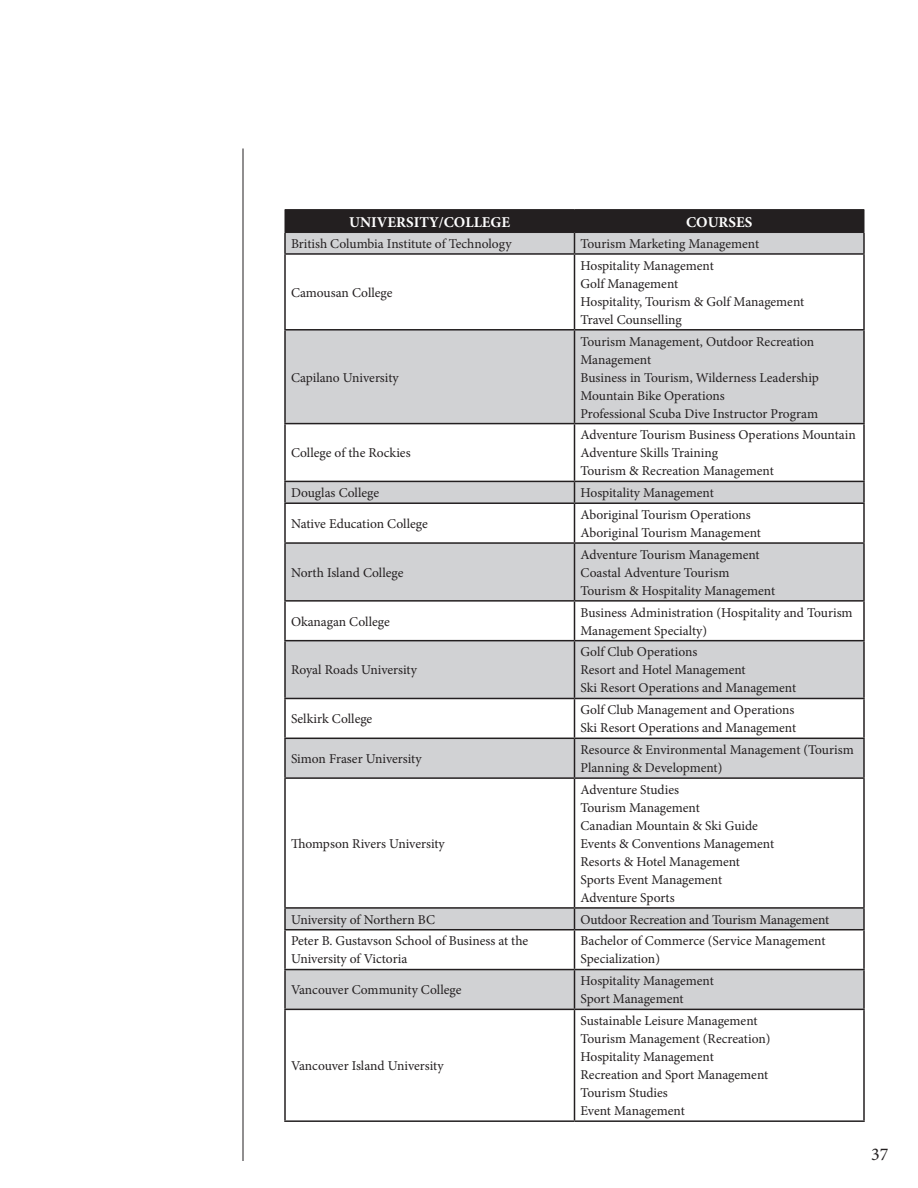
<style>
.page{position:relative;width:918px;height:1188px;background:#fff}
.page>*{position:absolute;margin:0;border:0;box-sizing:border-box;transform-origin:0 0}
.t1{font:18px "Minion Pro";color:#231f20}
.t2{font:700 15px "Minion Pro";color:#fff}
.t3{font:13.5px/18px "Minion Pro";letter-spacing:-.005em;color:#231f20}
</style>
<div class="page">
<hr style="left:243px;top:148px;width:1px;height:1013px;background:#231f20">
<svg style="left:286px;top:255px;width:577px;height:754px"></svg>
<hr style="left:285px;top:209px;width:289px;height:1px;background:#231f20">
<hr style="left:574px;top:209px;width:290px;height:1px;background:#231f20">
<hr style="left:284px;top:233px;width:2px;height:20px;background:#231f20">
<svg style="left:285px;top:210px;width:580px;height:43px;background:#737173"></svg>
<hr style="left:863px;top:233px;width:2px;height:20px;background:#231f20">
<hr style="left:284px;top:253px;width:290px;height:2px;background:#231f20">
<hr style="left:284px;top:255px;width:2px;height:74px;background:#231f20">
<hr style="left:574px;top:253px;width:291px;height:2px;background:#231f20">
<hr style="left:574px;top:255px;width:1px;height:74px;background:#231f20">
<hr style="left:863px;top:255px;width:2px;height:74px;background:#231f20">
<hr style="left:284px;top:329px;width:290px;height:2px;background:#231f20">
<hr style="left:284px;top:331px;width:2px;height:92px;background:#231f20">
<hr style="left:574px;top:329px;width:291px;height:2px;background:#231f20">
<hr style="left:574px;top:331px;width:1px;height:92px;background:#231f20">
<hr style="left:863px;top:331px;width:2px;height:92px;background:#231f20">
<hr style="left:284px;top:423px;width:290px;height:1px;background:#231f20">
<hr style="left:284px;top:424px;width:2px;height:57px;background:#231f20">
<hr style="left:574px;top:423px;width:291px;height:1px;background:#231f20">
<hr style="left:574px;top:424px;width:1px;height:57px;background:#231f20">
<hr style="left:863px;top:424px;width:2px;height:57px;background:#231f20">
<hr style="left:284px;top:481px;width:290px;height:1px;background:#231f20">
<hr style="left:284px;top:482px;width:2px;height:20px;background:#231f20">
<hr style="left:574px;top:481px;width:291px;height:1px;background:#231f20">
<svg style="left:574px;top:482px;width:1px;height:20px"></svg>
<hr style="left:863px;top:482px;width:2px;height:20px;background:#231f20">
<hr style="left:284px;top:502px;width:290px;height:2px;background:#231f20">
<hr style="left:284px;top:504px;width:2px;height:38px;background:#231f20">
<hr style="left:574px;top:502px;width:291px;height:2px;background:#231f20">
<hr style="left:574px;top:504px;width:1px;height:38px;background:#231f20">
<hr style="left:863px;top:504px;width:2px;height:38px;background:#231f20">
<hr style="left:284px;top:542px;width:290px;height:2px;background:#231f20">
<hr style="left:284px;top:544px;width:2px;height:56px;background:#231f20">
<hr style="left:574px;top:542px;width:291px;height:2px;background:#231f20">
<hr style="left:574px;top:544px;width:1px;height:56px;background:#231f20">
<hr style="left:863px;top:544px;width:2px;height:56px;background:#231f20">
<hr style="left:284px;top:600px;width:290px;height:2px;background:#231f20">
<hr style="left:284px;top:602px;width:2px;height:38px;background:#231f20">
<hr style="left:574px;top:600px;width:291px;height:2px;background:#231f20">
<hr style="left:574px;top:602px;width:1px;height:38px;background:#231f20">
<hr style="left:863px;top:602px;width:2px;height:38px;background:#231f20">
<hr style="left:284px;top:640px;width:290px;height:1px;background:#231f20">
<hr style="left:284px;top:641px;width:2px;height:57px;background:#231f20">
<hr style="left:574px;top:640px;width:291px;height:1px;background:#231f20">
<hr style="left:574px;top:641px;width:1px;height:57px;background:#231f20">
<hr style="left:863px;top:641px;width:2px;height:57px;background:#231f20">
<hr style="left:284px;top:698px;width:290px;height:1px;background:#231f20">
<hr style="left:284px;top:699px;width:2px;height:39px;background:#231f20">
<hr style="left:574px;top:698px;width:291px;height:1px;background:#231f20">
<hr style="left:574px;top:699px;width:1px;height:39px;background:#231f20">
<hr style="left:863px;top:699px;width:2px;height:39px;background:#231f20">
<hr style="left:284px;top:738px;width:290px;height:1px;background:#231f20">
<hr style="left:284px;top:739px;width:2px;height:38px;background:#231f20">
<hr style="left:574px;top:738px;width:291px;height:1px;background:#231f20">
<hr style="left:574px;top:739px;width:1px;height:38px;background:#231f20">
<hr style="left:863px;top:739px;width:2px;height:38px;background:#231f20">
<hr style="left:284px;top:777px;width:290px;height:2px;background:#231f20">
<hr style="left:284px;top:779px;width:2px;height:128px;background:#231f20">
<hr style="left:574px;top:777px;width:291px;height:2px;background:#231f20">
<hr style="left:574px;top:779px;width:1px;height:128px;background:#231f20">
<hr style="left:863px;top:779px;width:2px;height:128px;background:#231f20">
<hr style="left:284px;top:907px;width:290px;height:2px;background:#231f20">
<hr style="left:284px;top:909px;width:2px;height:20px;background:#231f20">
<hr style="left:574px;top:907px;width:291px;height:2px;background:#231f20">
<svg style="left:574px;top:909px;width:1px;height:20px"></svg>
<hr style="left:863px;top:909px;width:2px;height:20px;background:#231f20">
<hr style="left:284px;top:929px;width:290px;height:1px;background:#231f20">
<hr style="left:284px;top:930px;width:2px;height:39px;background:#231f20">
<hr style="left:574px;top:929px;width:291px;height:1px;background:#231f20">
<hr style="left:574px;top:930px;width:1px;height:39px;background:#231f20">
<hr style="left:863px;top:930px;width:2px;height:39px;background:#231f20">
<hr style="left:284px;top:969px;width:290px;height:1px;background:#231f20">
<hr style="left:284px;top:970px;width:2px;height:39px;background:#231f20">
<hr style="left:574px;top:969px;width:291px;height:1px;background:#231f20">
<hr style="left:574px;top:970px;width:1px;height:39px;background:#231f20">
<hr style="left:863px;top:970px;width:2px;height:39px;background:#231f20">
<hr style="left:284px;top:1009px;width:290px;height:1px;background:#231f20">
<hr style="left:284px;top:1010px;width:2px;height:110px;background:#231f20">
<hr style="left:574px;top:1009px;width:291px;height:1px;background:#231f20">
<hr style="left:574px;top:1010px;width:1px;height:110px;background:#231f20">
<hr style="left:863px;top:1010px;width:2px;height:110px;background:#231f20">
<hr style="left:284px;top:1120px;width:290px;height:2px;background:#231f20">
<hr style="left:574px;top:1120px;width:291px;height:2px;background:#231f20">
<p class="t2" style="left:349px;top:211px;width:163px">UNIVERSITY/COLLEGE</p>
<p class="t2" style="left:686px;top:211px;width:68px">COURSES</p>
<p class="t3" style="left:291px;top:235px;width:222px">British Columbia Institute of Technology</p>
<p class="t3" style="left:580px;top:235px;width:180px">Tourism Marketing Management</p>
<p class="t3" style="left:291px;top:284px;width:103px">Camousan College</p>
<p class="t3" style="left:580px;top:257px;width:225px">Hospitality Management<br>Golf Management<br>Hospitality, Tourism &amp; Golf Management<br>Travel Counselling</p>
<p class="t3" style="left:291px;top:368px;width:109px">Capilano University</p>
<p class="t3" style="left:291px;top:444px;width:121px">College of the Rockies</p>
<p class="t3" style="left:580px;top:332px;width:240px">Tourism Management, Outdoor Recreation Management<br>Business in Tourism, Wilderness Leadership Mountain Bike Operations<br>Professional Scuba Dive Instructor Program</p>
<p class="t3" style="left:580px;top:426px;width:277px">Adventure Tourism Business Operations Mountain<br>Adventure Skills Training<br>Tourism &amp; Recreation Management</p>
<p class="t3" style="left:291px;top:484px;width:90px">Douglas College</p>
<p class="t3" style="left:580px;top:484px;width:135px">Hospitality Management</p>
<p class="t3" style="left:291px;top:515px;width:138px">Native Education College</p>
<p class="t3" style="left:580px;top:506px;width:182px">Aboriginal Tourism Operations<br>Aboriginal Tourism Management</p>
<p class="t3" style="left:291px;top:564px;width:114px">North Island College</p>
<p class="t3" style="left:580px;top:546px;width:196px">Adventure Tourism Management<br>Coastal Adventure Tourism<br>Tourism &amp; Hospitality Management</p>
<p class="t3" style="left:291px;top:612px;width:100px">Okanagan College</p>
<p class="t3" style="left:580px;top:603px;width:274px">Business Administration (Hospitality and Tourism<br>Management Specialty)</p>
<p class="t3" style="left:291px;top:661px;width:128px">Royal Roads University</p>
<p class="t3" style="left:580px;top:643px;width:217px">Golf Club Operations<br>Resort and Hotel Management<br>Ski Resort Operations and Management</p>
<p class="t3" style="left:291px;top:710px;width:83px">Selkirk College</p>
<p class="t3" style="left:580px;top:701px;width:217px">Golf Club Management and Operations<br>Ski Resort Operations and Management</p>
<p class="t3" style="left:291px;top:750px;width:132px">Simon Fraser University</p>
<p class="t3" style="left:580px;top:741px;width:275px">Resource &amp; Environmental Management (Tourism<br>Planning &amp; Development)</p>
<p class="t3" style="left:291px;top:835px;width:155px">Thompson Rivers University</p>
<p class="t3" style="left:580px;top:781px;width:195px">Adventure Studies<br>Tourism Management<br>Canadian Mountain &amp; Ski Guide<br>Events &amp; Conventions Management<br>Resorts &amp; Hotel Management<br>Sports Event Management<br>Adventure Sports</p>
<p class="t3" style="left:291px;top:910px;width:146px">University of Northern BC</p>
<p class="t3" style="left:580px;top:910px;width:250px">Outdoor Recreation and Tourism Management</p>
<p class="t3" style="left:291px;top:932px;width:239px">Peter B. Gustavson School of Business at the<br>University of Victoria</p>
<p class="t3" style="left:580px;top:932px;width:247px">Bachelor of Commerce (Service Management<br>Specialization)</p>
<p class="t3" style="left:291px;top:981px;width:172px">Vancouver Community College</p>
<p class="t3" style="left:580px;top:972px;width:135px">Hospitality Management<br>Sport Management</p>
<p class="t3" style="left:291px;top:1057px;width:154px">Vancouver Island University</p>
<p class="t3" style="left:580px;top:1012px;width:191px">Sustainable Leisure Management<br>Tourism Management (Recreation)<br>Hospitality Management<br>Recreation and Sport Management<br>Tourism Studies<br>Event Management</p>
<h1 class="t1" style="left:871px;top:1142px;width:19px">37</h1>
</div>
